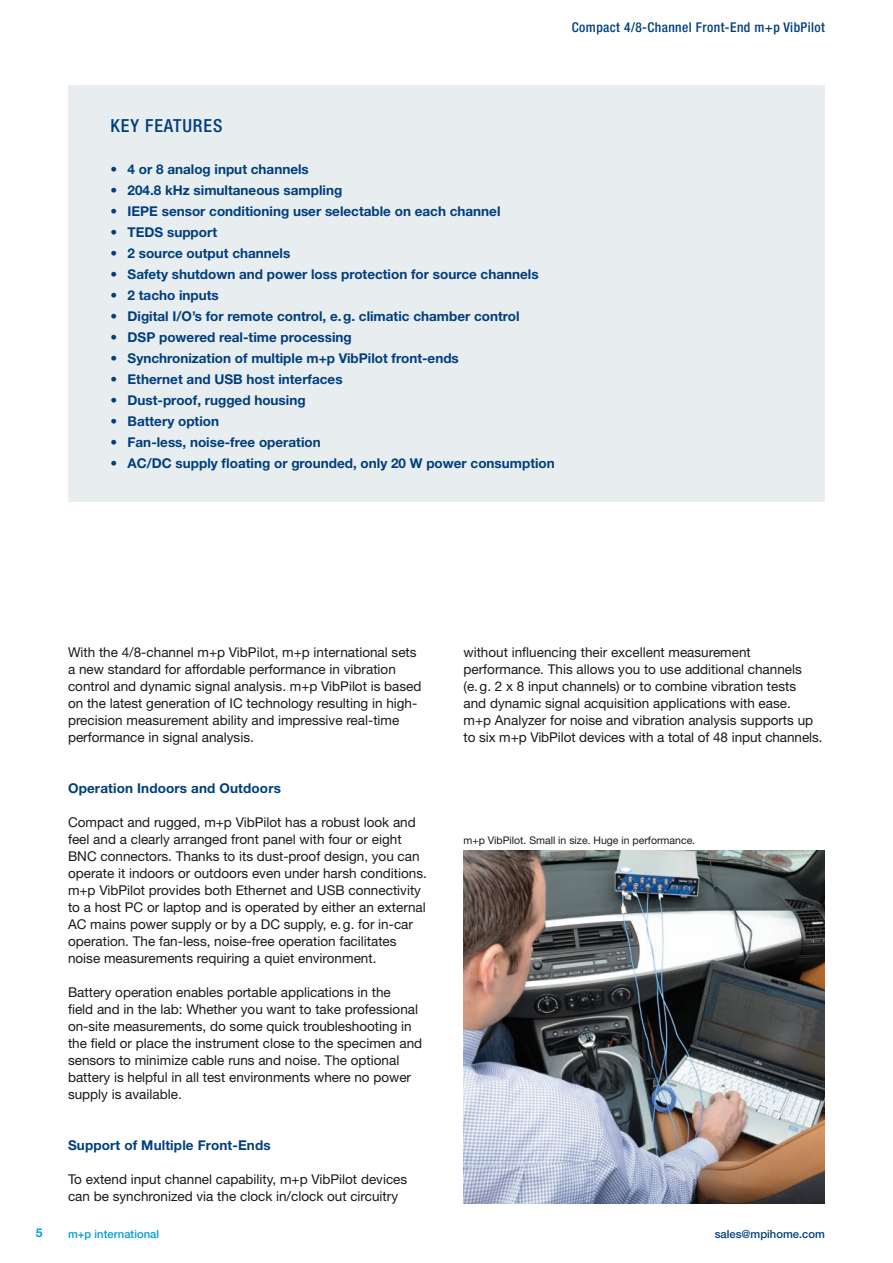
<style>
.page{position:relative;width:893px;height:1263px;background:#fff}
.page>*{position:absolute;margin:0;border:0;box-sizing:border-box;transform-origin:0 0}
.t1{font:500 condensed 18px "Helvetica Neue LT Pro";letter-spacing:.05em;color:#003e7d}
.t2{font:13.5px/17px "Helvetica Neue LT";color:#1a1918}
.t3{font:700 13.5px "Helvetica Neue LT";color:#003e7d}
.t4{font:500 condensed 13.5px "Helvetica Neue";letter-spacing:.03em;color:#003e7d}
.t5{font:700 12px "Helvetica Neue LT";color:#009dde}
.t6{font:500 11.25px "Helvetica Neue LT";color:#003e7d}
.t7{font:500 11.25px "Helvetica Neue LT";color:#009dde}
.t8{font:10.5px "Helvetica Neue LT";color:#1a1918}
</style>
<div class="page">
<div style="left:68px;top:85px;width:757px;height:417px;background:#e8edf0"></div>
<img style="left:463px;top:850px;width:362px;height:353px">
<p class="t4" style="left:572px;top:19px;width:255px">Compact 4/8-Channel Front-End m+p VibPilot</p>
<h1 class="t1" style="left:111px;top:115px;width:113px">KEY FEATURES</h1>
<p class="t3" style="left:111px;top:161px;width:200px">• 4 or 8 analog input channels</p>
<p class="t3" style="left:111px;top:182px;width:233px">• 204.8 kHz simultaneous sampling</p>
<p class="t3" style="left:111px;top:203px;width:391px">• IEPE sensor conditioning user selectable on each channel</p>
<p class="t3" style="left:111px;top:224px;width:108px">• TEDS support</p>
<p class="t3" style="left:111px;top:245px;width:181px">• 2 source output channels</p>
<p class="t3" style="left:111px;top:266px;width:430px">• Safety shutdown and power loss protection for source channels</p>
<p class="t3" style="left:111px;top:287px;width:110px">• 2 tacho inputs</p>
<p class="t3" style="left:111px;top:308px;width:410px">• Digital I/O’s for remote control, e.g. climatic chamber control</p>
<p class="t3" style="left:111px;top:329px;width:243px">• DSP powered real-time processing</p>
<p class="t3" style="left:111px;top:350px;width:350px">• Synchronization of multiple m+p VibPilot front-ends</p>
<p class="t3" style="left:111px;top:371px;width:234px">• Ethernet and USB host interfaces</p>
<p class="t3" style="left:111px;top:392px;width:197px">• Dust-proof, rugged housing</p>
<p class="t3" style="left:111px;top:413px;width:110px">• Battery option</p>
<p class="t3" style="left:111px;top:434px;width:212px">• Fan-less, noise-free operation</p>
<p class="t3" style="left:111px;top:455px;width:446px">• AC/DC supply floating or grounded, only 20 W power consumption</p>
<p class="t2" style="left:68px;top:644px;width:355px">With the 4/8-channel m+p VibPilot, m+p international sets a new standard for affordable performance in vibration control and dynamic signal analysis. m+p VibPilot is based on the latest generation of IC technology resulting in high&shy;precision measurement ability and impressive real-time performance in signal analysis.</p>
<p class="t3" style="left:68px;top:780px;width:214px">Operation Indoors and Outdoors</p>
<p class="t2" style="left:68px;top:814px;width:360px">Compact and rugged, m+p VibPilot has a robust look and feel and a clearly arranged front panel with four or eight BNC connectors. Thanks to its dust-proof design, you can operate it indoors or outdoors even under harsh conditions. m+p VibPilot provides both Ethernet and USB connectivity to a host PC or laptop and is operated by either an external AC mains power supply or by a DC supply, e.g. for in-car operation. The fan-less, noise-free operation facilitates noise measurements requiring a quiet environment.</p>
<p class="t2" style="left:68px;top:984px;width:356px">Battery operation enables portable applications in the<br>field and in the lab: Whether you want to take professional on-site measurements, do some quick troubleshooting in the field or place the instrument close to the specimen and sensors to minimize cable runs and noise. The optional battery is helpful in all test environments where no power supply is available.</p>
<p class="t3" style="left:68px;top:1137px;width:204px">Support of Multiple Front-Ends</p>
<p class="t2" style="left:68px;top:1171px;width:341px">To extend input channel capability, m+p VibPilot devices can be synchronized via the clock in/clock out circuitry</p>
<p class="t2" style="left:463px;top:644px;width:361px">without influencing their excellent measurement performance. This allows you to use additional channels (e.g. 2 x 8 input channels) or to combine vibration tests<br>and dynamic signal acquisition applications with ease.<br>m+p Analyzer for noise and vibration analysis supports up to six m+p VibPilot devices with a total of 48 input channels.</p>
<p class="t8" style="left:463px;top:834px;width:233px">m+p VibPilot. Small in size. Huge in performance.</p>
<p class="t5" style="left:36px;top:1225px;width:8px">5</p>
<p class="t7" style="left:68px;top:1227px;width:93px">m+p international</p>
<p class="t6" style="left:715px;top:1227px;width:112px">sales@mpihome.com</p>
</div>
